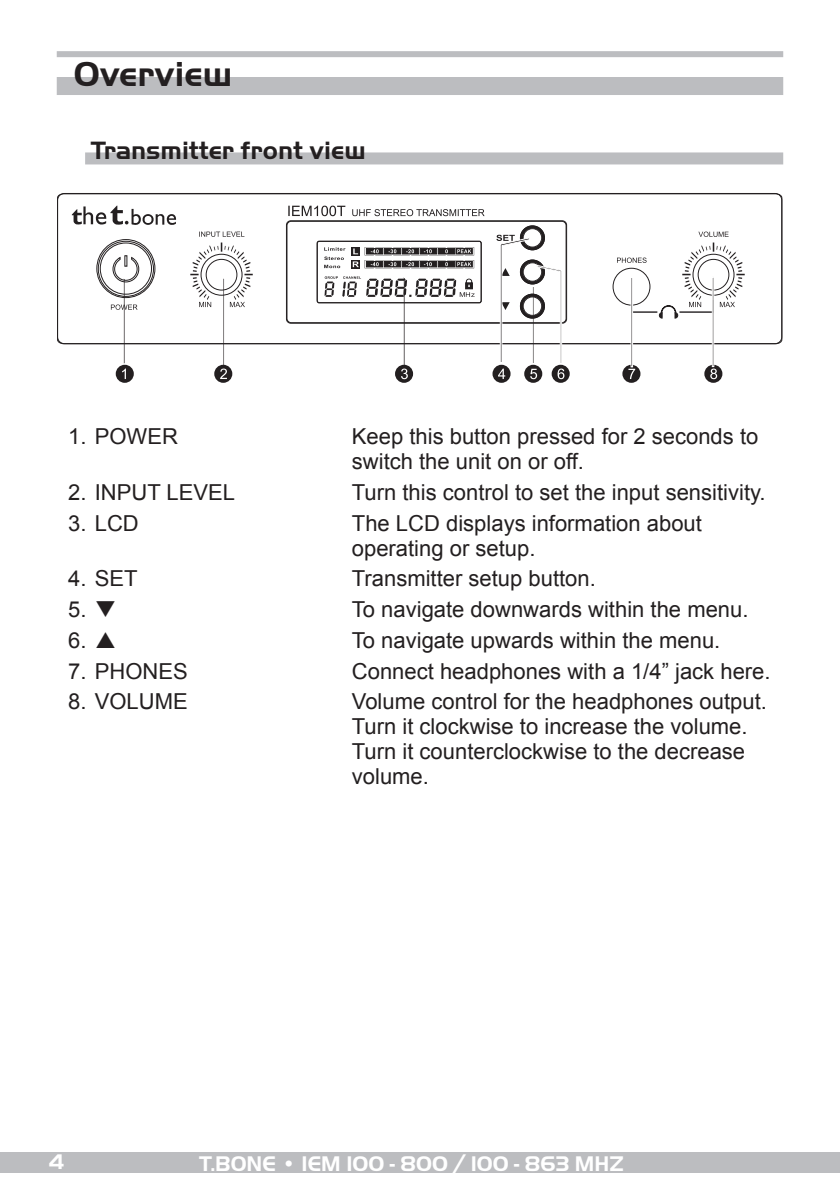
<style>
.page{position:relative;width:840px;height:1191px;background:#fff}
.page>*{position:absolute;margin:0;border:0;box-sizing:border-box;transform-origin:0 0}
.Head{font:700 36px "Handel Got D";color:#231f20}
.Subhead{font:700 26px "Handel Got D";color:#231f20}
.Bedieneleme_I{font:22px/25px "Arial";color:#231f20}
.t1{font:700 22px "Handel Got D";color:#fff}
</style>
<div class="page">
<div style="left:0;top:1152px;width:839px;height:20px;background:#bcbdc0"></div>
<div style="left:57px;top:51px;width:725px;height:6px;background:#bcbdc0"></div>
<div style="left:57px;top:77px;width:725px;height:18px;background:#bcbdc0"></div>
<div style="left:85px;top:152px;width:697px;height:12px;background:#bcbdc0"></div>
<div style="left:123px;top:278px;width:2px;height:86px;border:1px solid #fff"></div>
<div style="left:222px;top:278px;width:3px;height:90px;border:1px solid #fff"></div>
<svg style="left:57px;top:193px;width:724px;height:151px"></svg>
<svg style="left:98px;top:241px;width:56px;height:56px"></svg>
<div style="left:116px;top:365px;width:18px;height:18px;background:#231f20;border-radius:50%"></div>
<svg style="left:122px;top:368px;width:4px;height:11px"></svg>
<svg style="left:395px;top:365px;width:18px;height:18px"></svg>
<svg style="left:524px;top:365px;width:18px;height:18px"></svg>
<div style="left:214px;top:365px;width:18px;height:18px;background:#231f20;border-radius:50%"></div>
<svg style="left:220px;top:368px;width:7px;height:11px"></svg>
<svg style="left:704px;top:365px;width:18px;height:18px"></svg>
<svg style="left:710px;top:368px;width:6px;height:11px"></svg>
<div style="left:492px;top:365px;width:18px;height:18px;background:#231f20;border-radius:50%"></div>
<div style="left:551px;top:365px;width:18px;height:18px;background:#231f20;border-radius:50%"></div>
<svg style="left:286px;top:206px;width:280px;height:173px"></svg>
<svg style="left:622px;top:365px;width:18px;height:18px"></svg>
<svg style="left:628px;top:369px;width:7px;height:10px"></svg>
<div style="left:630px;top:277px;width:2px;height:90px;background:#231f20;border:1px solid #fff"></div>
<div style="left:711px;top:276px;width:2px;height:91px;background:#231f20;border:1px solid #fff"></div>
<p class="Head" style="left:74px;top:53px;width:160px">Overview</p>
<p class="Subhead" style="left:91px;top:136px;width:276px">Transmitter front view</p>
<p class="Bedieneleme_I" style="left:68px;top:424px;width:111px">1. POWER</p>
<p class="Bedieneleme_I" style="left:351px;top:424px;width:408px">Keep this button pressed for 2 seconds to switch the unit on or off.</p>
<p class="Bedieneleme_I" style="left:68px;top:480px;width:168px">2. INPUT LEVEL</p>
<p class="Bedieneleme_I" style="left:352px;top:480px;width:415px">Turn this control to set the input sensitivity.</p>
<p class="Bedieneleme_I" style="left:68px;top:511px;width:72px">3. LCD</p>
<p class="Bedieneleme_I" style="left:351px;top:511px;width:351px">The LCD displays information about operating or setup.</p>
<p class="Bedieneleme_I" style="left:68px;top:566px;width:71px">4. SET</p>
<p class="Bedieneleme_I" style="left:352px;top:566px;width:245px">Transmitter setup button.</p>
<p class="Bedieneleme_I" style="left:68px;top:597px;width:50px">5. ❑</p>
<p class="Bedieneleme_I" style="left:352px;top:597px;width:398px">To navigate downwards within the menu.</p>
<p class="Bedieneleme_I" style="left:68px;top:628px;width:20px">6.</p>
<p class="Bedieneleme_I" style="left:352px;top:628px;width:370px">To navigate upwards within the menu.</p>
<p class="Bedieneleme_I" style="left:68px;top:658px;width:121px">7. PHONES</p>
<p class="Bedieneleme_I" style="left:352px;top:658px;width:420px">Connect headphones with a 1/4” jack here.</p>
<p class="Bedieneleme_I" style="left:68px;top:689px;width:121px">8. VOLUME</p>
<p class="Bedieneleme_I" style="left:351px;top:689px;width:416px">Volume control for the headphones output.<br>Turn it clockwise to increase the volume.<br>Turn it counterclockwise to the decrease volume.</p>
<p class="t1" style="left:49px;top:1149px;width:17px">4</p>
<p class="t1" style="left:199px;top:1151px;width:426px">T.BONE • IEM 100 - 800 / 100 - 863 MHZ</p>
</div>
